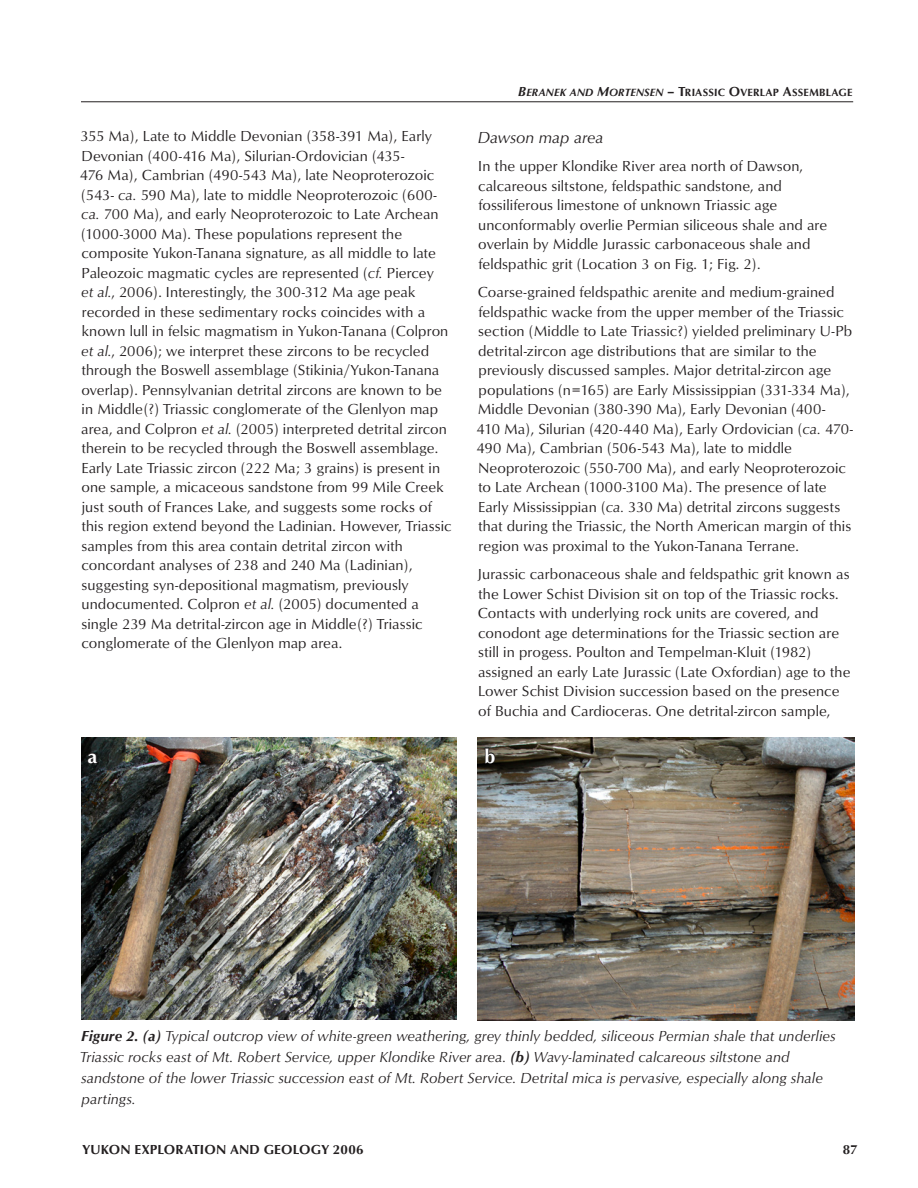
<style>
.page{position:relative;width:918px;height:1188px;background:#fff}
.page>*{position:absolute;margin:0;border:0;box-sizing:border-box;transform-origin:0 0}
.t1{font:19.5px "Optimum Bold DTC";color:#fff}
.t2{font:16.5px "Optimum Roman Italic DTC";color:#231f20}
.t3{font:15px/19.5px "Optimum Roman DTC";letter-spacing:.005em;color:#231f20}
.t4{font:15px/21px "Optimum Roman Italic DTC";letter-spacing:.005em;color:#231f20}
.t5{font:13.5px "Optimum Bold DTC";letter-spacing:.01em;color:#231f20}
.t6{font:10.8px "Optimum Bold DTC";letter-spacing:.015em;color:#231f20}
.s1{font-family:"Optimum Bold Italic DTC";font-size:13.5px}
.s2{font-family:"Optimum Bold Italic DTC"}
.s3{font-size:13.5px}
.s4{font-family:"Optimum Roman Italic DTC"}
</style>
<div class="page">
<hr style="left:81px;top:101px;width:772px;height:1px;background:#231f20">
<img style="left:81px;top:738px;width:375px;height:281px">
<img style="left:478px;top:738px;width:376px;height:282px">
<svg style="left:87px;top:751px;width:12px;height:13px"></svg>
<svg style="left:484px;top:746px;width:12px;height:18px"></svg>
<p class="t6" style="left:518px;top:86px;width:336px"><span class="s1">B</span><span class="s2">ERANEK AND</span> <span class="s1">M</span><span class="s2">ORTENSEN</span> <span class="s3">– T</span>RIASSIC <span class="s3">O</span>VERLAP <span class="s3">A</span>SSEMBLAGE</p>
<p class="t3" style="left:80px;top:126px;width:373px">355 Ma), Late to Middle Devonian (358-391 Ma), Early Devonian (400-416 Ma), Silurian-Ordovician (435-<br>476 Ma), Cambrian (490-543 Ma), late Neoproterozoic (543- <span class="s4">ca.</span> 590 Ma), late to middle Neoproterozoic (600- <span class="s4">ca.</span> 700 Ma), and early Neoproterozoic to Late Archean (1000-3000 Ma). These populations represent the composite Yukon-Tanana signature, as all middle to late Paleozoic magmatic cycles are represented (<span class="s4">cf.</span> Piercey<br><span class="s4">et al.</span>, 2006). Interestingly, the 300-312 Ma age peak recorded in these sedimentary rocks coincides with a known lull in felsic magmatism in Yukon-Tanana (Colpron <span class="s4">et al.</span>, 2006); we interpret these zircons to be recycled through the Boswell assemblage (Stikinia/Yukon-Tanana overlap). Pennsylvanian detrital zircons are known to be in Middle(?) Triassic conglomerate of the Glenlyon map area, and Colpron <span class="s4">et al.</span> (2005) interpreted detrital zircon therein to be recycled through the Boswell assemblage.<br>Early Late Triassic zircon (222 Ma; 3 grains) is present in one sample, a micaceous sandstone from 99 Mile Creek just south of Frances Lake, and suggests some rocks of this region extend beyond the Ladinian. However, Triassic samples from this area contain detrital zircon with concordant analyses of 238 and 240 Ma (Ladinian), suggesting syn-depositional magmatism, previously undocumented. Colpron <span class="s4">et al.</span> (2005) documented a single 239 Ma detrital-zircon age in Middle(?) Triassic conglomerate of the Glenlyon map area.</p>
<p class="t2" style="left:478px;top:128px;width:127px">Dawson map area</p>
<p class="t3" style="left:478px;top:156px;width:351px">In the upper Klondike River area north of Dawson, calcareous siltstone, feldspathic sandstone, and fossiliferous limestone of unknown Triassic age unconformably overlie Permian siliceous shale and are overlain by Middle Jurassic carbonaceous shale and feldspathic grit (Location 3 on Fig. 1; Fig. 2).</p>
<p class="t3" style="left:477px;top:282px;width:378px">Coarse-grained feldspathic arenite and medium-grained feldspathic wacke from the upper member of the Triassic section (Middle to Late Triassic?) yielded preliminary U-Pb detrital-zircon age distributions that are similar to the previously discussed samples. Major detrital-zircon age populations (n=165) are Early Mississippian (331-334 Ma), Middle Devonian (380-390 Ma), Early Devonian (400-<br>410 Ma), Silurian (420-440 Ma), Early Ordovician (<span class="s4">ca.</span> 470- 490 Ma), Cambrian (506-543 Ma), late to middle Neoproterozoic (550-700 Ma), and early Neoproterozoic to Late Archean (1000-3100 Ma). The presence of late Early Mississippian (<span class="s4">ca.</span> 330 Ma) detrital zircons suggests that during the Triassic, the North American margin of this region was proximal to the Yukon-Tanana Terrane.</p>
<p class="t3" style="left:478px;top:564px;width:374px">Jurassic carbonaceous shale and feldspathic grit known as the Lower Schist Division sit on top of the Triassic rocks.<br>Contacts with underlying rock units are covered, and conodont age determinations for the Triassic section are still in progess. Poulton and Tempelman-Kluit (1982) assigned an early Late Jurassic (Late Oxfordian) age to the Lower Schist Division succession based on the presence of Buchia and Cardioceras. One detrital-zircon sample,</p>
<h1 class="t1" style="left:87px;top:745px;width:11px">A</h1>
<h1 class="t1" style="left:484px;top:745px;width:12px">B</h1>
<p class="t4" style="left:80px;top:1025px;width:757px"><span class="s2">FIGURE 2. (A)</span> Typical outcrop view of white-green weathering, grey thinly bedded, siliceous Permian shale that underlies Triassic rocks east of Mt. Robert Service, upper Klondike River area. <span class="s2">(B)</span> Wavy-laminated calcareous siltstone and sandstone of the lower Triassic succession east of Mt. Robert Service. Detrital mica is pervasive, especially along shale partings.</p>
<p class="t5" style="left:83px;top:1141px;width:283px">YUKON EXPLORATION AND GEOLOGY 2006</p>
<p class="t5" style="left:843px;top:1141px;width:16px">87</p>
</div>
